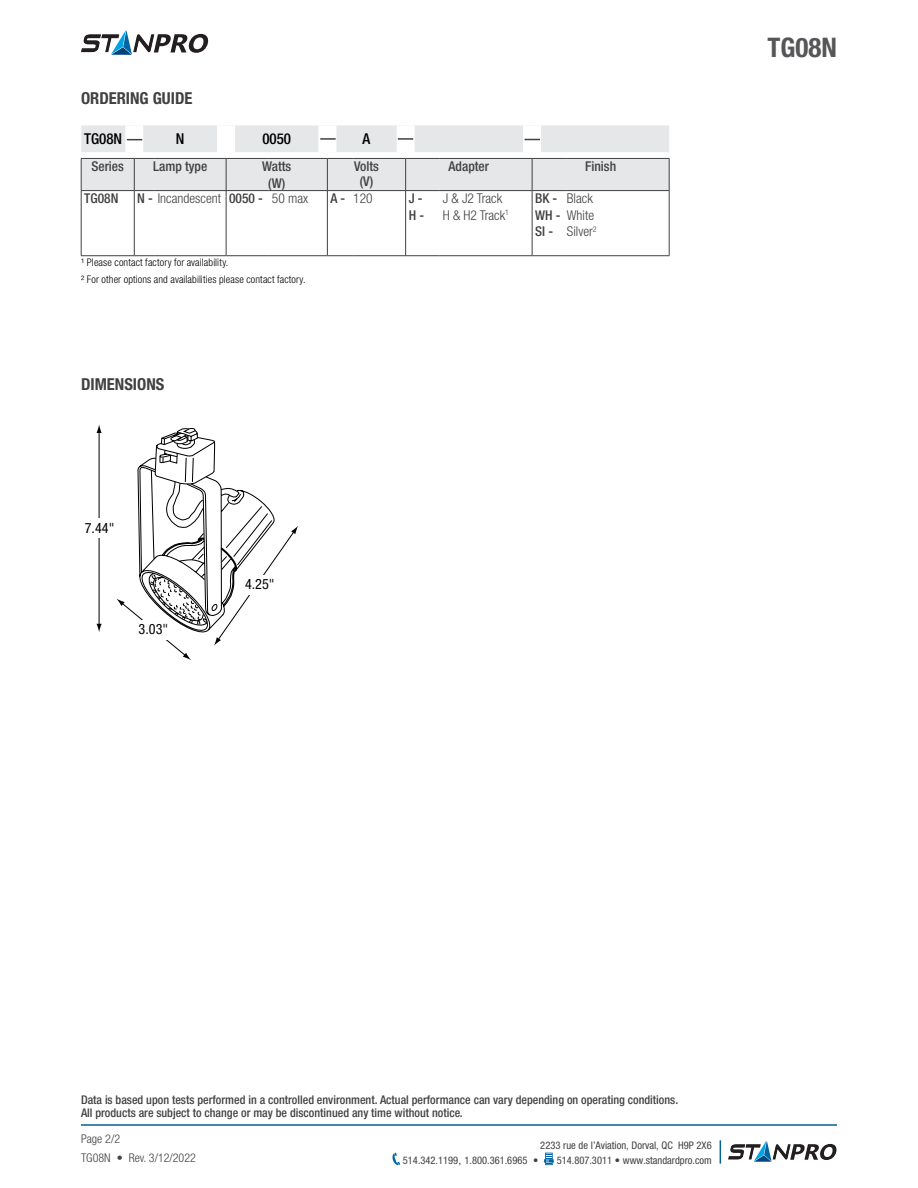
<style>
.page{position:relative;width:918px;height:1188px;background:#fff}
.page>*{position:absolute;margin:0;border:0;box-sizing:border-box;transform-origin:0 0}
.t1{font:700 condensed 27px "Helvetica Neue";color:#565659}
.t2{font:700 condensed 16.5px "Helvetica Neue";color:#414042}
.t3{font:500 condensed 15px "Helvetica Neue";color:#000}
.t4{font:condensed 14.25px "Helvetica Neue";color:#000}
.t5{font:300 condensed 13.5px/16.5px "Helvetica Neue";color:#414042}
.t6{font:500 condensed 13.5px/16.5px "Helvetica Neue";color:#414042;text-align:center}
.t7{font:500 condensed 12px/13.5px "Helvetica Neue";color:#414042}
.t8{font:300 condensed 12px/18.3px "Helvetica Neue";color:#414042}
.t9{font:condensed 10.5px "Helvetica Neue";color:#414042}
.t10{font:300 condensed 10.5px/16.5px "Helvetica Neue";letter-spacing:.015em;color:#000}
.s1{font-weight:500}
.s2{font-stretch:normal}
</style>
<div class="page">
<hr style="left:81px;top:1124px;width:756px;height:2px;background:#066193">
<svg style="left:392px;top:1153px;width:8px;height:12px"></svg>
<svg style="left:544px;top:1153px;width:10px;height:12px"></svg>
<svg style="left:720px;top:1140px;width:1px;height:24px"></svg>
<svg style="left:81px;top:30px;width:127px;height:25px"></svg>
<svg style="left:728px;top:1141px;width:109px;height:21px"></svg>
<hr style="left:669px;top:159px;width:1px;height:31px;background:#414042">
<svg style="left:328px;top:255px;width:25px;height:1px"></svg>
<hr style="left:406px;top:255px;width:34px;height:1px;background:#414042">
<hr style="left:532px;top:255px;width:35px;height:1px;background:#414042">
<hr style="left:81px;top:191px;width:1px;height:65px;background:#414042">
<hr style="left:81px;top:255px;width:53px;height:1px;background:#414042">
<hr style="left:155px;top:255px;width:71px;height:1px;background:#414042">
<hr style="left:134px;top:191px;width:1px;height:65px;background:#414042">
<svg style="left:134px;top:255px;width:21px;height:1px"></svg>
<hr style="left:669px;top:191px;width:1px;height:65px;background:#414042">
<hr style="left:567px;top:255px;width:102px;height:1px;background:#414042">
<hr style="left:532px;top:191px;width:1px;height:65px;background:#414042">
<hr style="left:440px;top:255px;width:92px;height:1px;background:#414042">
<hr style="left:405px;top:191px;width:1px;height:65px;background:#414042">
<hr style="left:353px;top:255px;width:53px;height:1px;background:#414042">
<hr style="left:327px;top:191px;width:1px;height:65px;background:#414042">
<hr style="left:269px;top:255px;width:59px;height:1px;background:#414042">
<hr style="left:226px;top:255px;width:43px;height:1px;background:#414042">
<hr style="left:226px;top:191px;width:1px;height:65px;background:#414042">
<svg style="left:81px;top:125px;width:588px;height:66px"></svg>
<hr style="left:99px;top:431px;width:1px;height:195px;background:#000">
<svg style="left:97px;top:624px;width:5px;height:8px"></svg>
<svg style="left:97px;top:424px;width:5px;height:9px"></svg>
<svg style="left:116px;top:428px;width:182px;height:232px"></svg>
<div style="left:242px;top:575px;width:34px;height:19px;background:#fff"></div>
<div style="left:136px;top:620px;width:34px;height:20px;background:#fff"></div>
<div style="left:81px;top:518px;width:34px;height:20px;background:#fff"></div>
<h2 class="t2" style="left:81px;top:88px;width:113px">ORDERING GUIDE</h2>
<p class="t3" style="left:84px;top:130px;width:40px">TG08N</p>
<p class="t3" style="left:176px;top:130px;width:10px">N</p>
<p class="t3" style="left:262px;top:130px;width:30px">0050</p>
<p class="t3" style="left:363px;top:130px;width:9px">A</p>
<p class="t6" style="left:91px;top:158px;width:34px">Series</p>
<p class="t6" style="left:153px;top:158px;width:56px">Lamp type</p>
<p class="t6" style="left:262px;top:158px;width:31px">Watts (W)</p>
<p class="t6" style="left:354px;top:159px;width:27px;line-height:15px">Volts (V)</p>
<p class="t6" style="left:449px;top:158px;width:42px">Adapter</p>
<p class="t6" style="left:585px;top:158px;width:32px">Finish</p>
<p class="t6" style="left:84px;top:190px;width:36px">TG08N</p>
<p class="t5" style="left:137px;top:190px;width:172px"><span class="s1">N -</span> Incandescent <span class="s1">0050 -</span> 50 max</p>
<p class="t5" style="left:330px;top:190px;width:44px"><span class="s1">A -</span> 120</p>
<p class="t6" style="left:409px;top:190px;width:17px;text-align:left">J -<br>H -</p>
<p class="t5" style="left:443px;top:190px;width:68px">J &amp; J2 Track<br>H &amp; H2 Track<sup>1</sup></p>
<p class="t6" style="left:535px;top:190px;width:27px;text-align:left">BK -<br>WH -<br>SI -</p>
<p class="t5" style="left:567px;top:190px;width:31px">Black<br>White<br>Silver<sup>2</sup></p>
<p class="t10" style="left:81px;top:254px;width:226px">¹ Please contact factory for availability.<br>² For other options and availabilities please contact factory.</p>
<h2 class="t2" style="left:81px;top:374px;width:85px">DIMENSIONS</h2>
<p class="t4" style="left:85px;top:520px;width:31px">7.44"</p>
<p class="t4" style="left:139px;top:621px;width:31px">3.03"</p>
<p class="t4" style="left:245px;top:576px;width:31px">4.25"</p>
<h1 class="t1" style="left:768px;top:31px;width:71px">TG08N</h1>
<p class="t7" style="left:81px;top:1093px;width:599px">Data is based upon tests performed in a controlled environment. Actual performance can vary depending on operating conditions.<br>All products are subject to change or may be discontinued any time without notice.</p>
<p class="t8" style="left:81px;top:1130px;width:116px">Page 2/2<br>TG08N • Rev. 3/12/2022</p>
<p class="t9" style="left:540px;top:1139px;width:173px">2233 rue de l’Aviation, Dorval, QC H9P 2X6</p>
<p class="t9" style="left:403px;top:1154px;width:137px">514.342.1199<span class="s2">,</span> 1.800.361.6965 •</p>
<p class="t9" style="left:557px;top:1154px;width:157px">514.807.3011 • www.standardpro.com</p>
</div>
